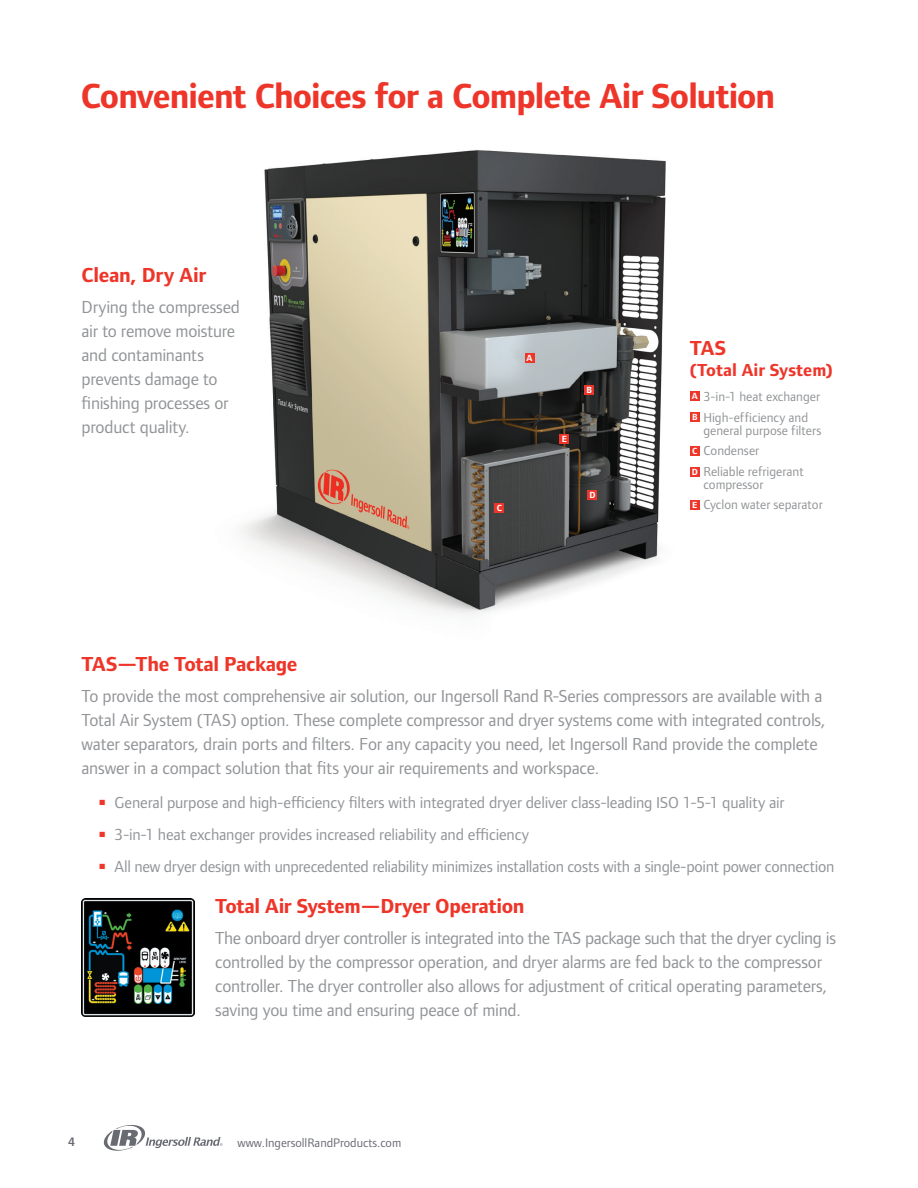
<style>
.page{position:relative;width:918px;height:1188px;background:#fff}
.page>*{position:absolute;margin:0;border:0;box-sizing:border-box;transform-origin:0 0}
.t1{font:700 36px "Foundry Form Sans";letter-spacing:-.025em;color:#ee3529}
.t2{font:700 21px "Foundry Form Sans";letter-spacing:-.015em;color:#ee3529}
.t3{font:18px/24px "Foundry Form Sans";letter-spacing:-.015em;color:#919396}
.t4{font:700 18px "Foundry Form Sans";color:#ee3529}
.t5{font:16.5px "Foundry Form Sans";letter-spacing:-.01em;color:#919396}
.t6{font:13.5px/20.2px "Foundry Form Sans";color:#919396}
.t7{font:12.75px "Foundry Form Sans";color:#696b73}
.t8{font:600 12.75px "Foundry Form Sans";color:#696b73}
.t9{font:700 9.3px "Foundry Form Sans";color:#fff}
</style>
<div class="page">
<svg style="left:103px;top:1125px;width:119px;height:26px"></svg>
<img style="left:82px;top:899px;width:112px;height:118px">
<img style="left:242px;top:150px;width:424px;height:465px">
<div style="left:584px;top:385px;width:10px;height:10px;background:#ee3529"></div>
<div style="left:525px;top:353px;width:9px;height:10px;background:#ee3529"></div>
<div style="left:494px;top:503px;width:10px;height:10px;background:#ee3529"></div>
<div style="left:588px;top:490px;width:9px;height:10px;background:#ee3529"></div>
<div style="left:559px;top:434px;width:10px;height:10px;background:#ee3529"></div>
<div style="left:690px;top:391px;width:10px;height:10px;background:#ee3529"></div>
<div style="left:690px;top:467px;width:10px;height:10px;background:#ee3529"></div>
<div style="left:690px;top:412px;width:10px;height:10px;background:#ee3529"></div>
<div style="left:690px;top:500px;width:10px;height:10px;background:#ee3529"></div>
<div style="left:690px;top:446px;width:10px;height:10px;background:#ee3529"></div>
<h1 class="t1" style="left:81px;top:75px;width:696px">Convenient Choices for a Complete Air Solution</h1>
<p class="t2" style="left:82px;top:263px;width:126px">Clean, Dry Air</p>
<p class="t3" style="left:82px;top:295px;width:160px">Drying the compressed air to remove moisture and contaminants prevents damage to finishing processes or product quality.</p>
<p class="t9" style="left:527px;top:352px;width:8px">A</p>
<p class="t9" style="left:497px;top:502px;width:7px">C</p>
<p class="t9" style="left:562px;top:434px;width:7px">E</p>
<p class="t9" style="left:587px;top:384px;width:7px">B</p>
<p class="t9" style="left:589px;top:490px;width:8px">D</p>
<p class="t2" style="left:690px;top:336px;width:38px">TAS</p>
<p class="t4" style="left:690px;top:359px;width:144px">(Total Air System)</p>
<p class="t9" style="left:692px;top:391px;width:8px">A</p>
<p class="t6" style="left:703px;top:387px;width:118px">3-in-1 heat exchanger<br>High-efficiency and</p>
<p class="t6" style="left:703px;top:420px;width:119px">general purpose filters<br>Condenser<br>Reliable refrigerant</p>
<p class="t6" style="left:703px;top:474px;width:121px">compressor<br>Cyclon water separator</p>
<p class="t9" style="left:692px;top:412px;width:7px">B</p>
<p class="t9" style="left:692px;top:445px;width:7px">C</p>
<p class="t9" style="left:692px;top:466px;width:8px">D</p>
<p class="t9" style="left:692px;top:500px;width:7px">E</p>
<p class="t2" style="left:82px;top:652px;width:217px">TAS—The Total Package</p>
<p class="t3" style="left:82px;top:684px;width:746px">To provide the most comprehensive air solution, our Ingersoll Rand R-Series compressors are available with a Total Air System (TAS) option. These complete compressor and dryer systems come with integrated controls, water separators, drain ports and filters. For any capacity you need, let Ingersoll Rand provide the complete answer in a compact solution that fits your air requirements and workspace.</p>
<p class="t5" style="left:100px;top:793px;width:686px"><sup>■</sup> General purpose and high-efficiency filters with integrated dryer deliver class-leading ISO 1-5-1 quality air</p>
<p class="t5" style="left:100px;top:825px;width:431px"><sup>■</sup> 3-in-1 heat exchanger provides increased reliability and efficiency</p>
<p class="t5" style="left:100px;top:857px;width:736px"><sup>■</sup> All new dryer design with unprecedented reliability minimizes installation costs with a single-point power connection</p>
<p class="t2" style="left:215px;top:894px;width:311px">Total Air System—Dryer Operation</p>
<p class="t3" style="left:215px;top:926px;width:622px">The onboard dryer controller is integrated into the TAS package such that the dryer cycling is controlled by the compressor operation, and dryer alarms are fed back to the compressor controller. The dryer controller also allows for adjustment of critical operating parameters, saving you time and ensuring peace of mind.</p>
<p class="t8" style="left:68px;top:1135px;width:9px">4</p>
<p class="t7" style="left:238px;top:1135px;width:165px">www.IngersollRandProducts.com</p>
</div>
